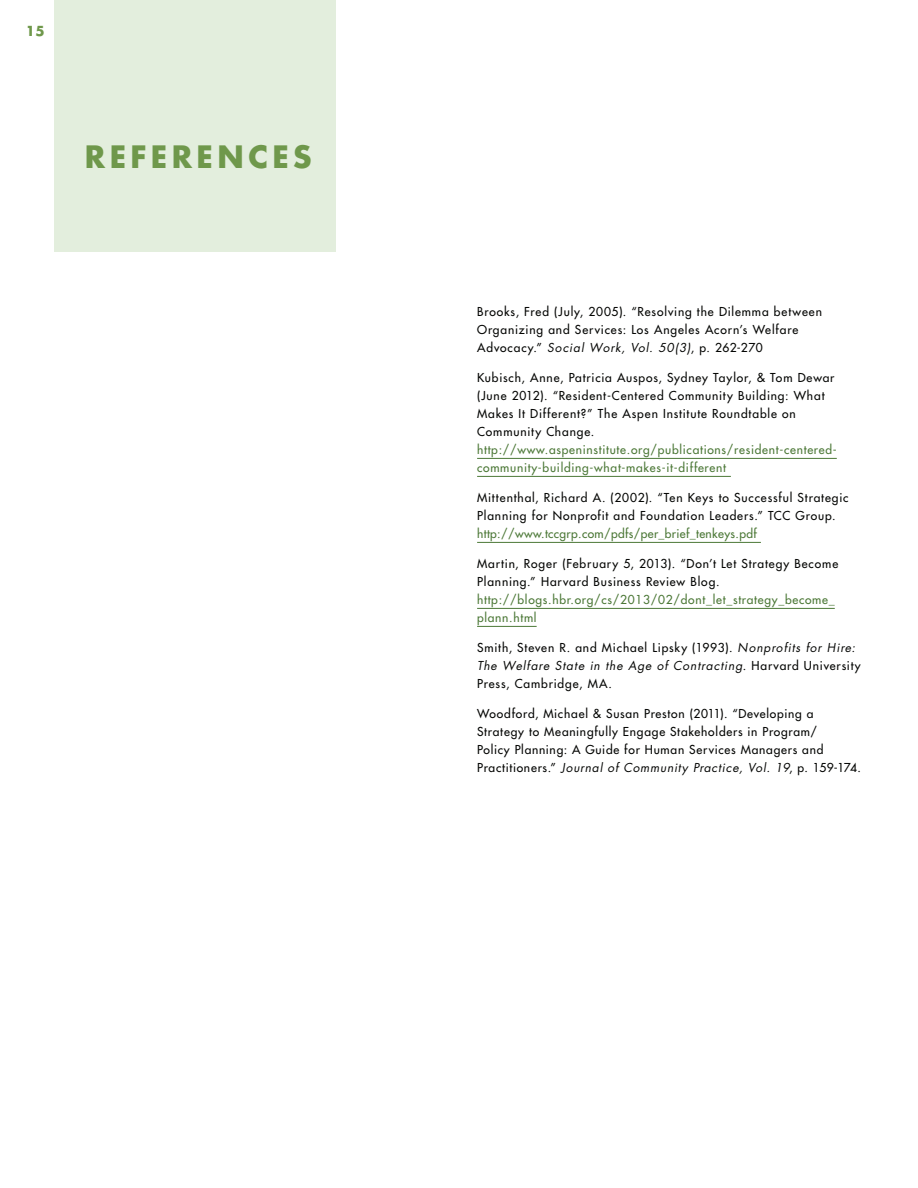
<style>
.page{position:relative;width:918px;height:1188px;background:#fff}
.page>*{position:absolute;margin:0;border:0;box-sizing:border-box;transform-origin:0 0}
.t1{font:700 30px "Futura Std";letter-spacing:.145em;color:#6f984b}
.t2{font:700 13.5px "Futura Std";color:#6f984b}
.t3{font:500 12px/18px "Futura Std";letter-spacing:.07em;color:#040503}
.t4{font:500 12px/18px "Futura Std";letter-spacing:.06em;color:#4c7837}
.t5{font:500 12px "Futura Std";letter-spacing:.03em;color:#4c7837}
.s1{font-weight:400;font-style:italic}
</style>
<div class="page">
<div style="left:54px;top:0;width:282px;height:252px;background:#e3eedd"></div>
<hr style="left:477px;top:458px;width:360px;height:1px;background:#4c7837">
<hr style="left:477px;top:476px;width:254px;height:1px;background:#4c7837">
<hr style="left:477px;top:542px;width:284px;height:1px;background:#4c7837">
<hr style="left:477px;top:608px;width:358px;height:1px;background:#4c7837">
<hr style="left:477px;top:626px;width:60px;height:1px;background:#4c7837">
<p class="t2" style="left:26px;top:22px;width:20px">15</p>
<h1 class="t1" style="left:85px;top:136px;width:228px">REFEREncES</h1>
<p class="t3" style="left:477px;top:303px;width:346px">brooks, Fred (July, 2005). “resolving the Dilemma between organizing and services: Los Angeles Acorn’s Welfare<br>Advocacy.” <span class="s1">Social Work, Vol. 50(3)</span>, p. 262-270</p>
<p class="t3" style="left:477px;top:369px;width:359px">Kubisch, Anne, Patricia Auspos, sydney taylor, &amp; tom Dewar (June 2012). “resident-Centered Community building: What Makes it Different?” the Aspen institute roundtable on Community Change.</p>
<p class="t4" style="left:477px;top:441px;width:361px">http://www.aspeninstitute.org/publications/resident-centered&shy;community-building-what-makes-it-different</p>
<p class="t3" style="left:477px;top:489px;width:373px">Mittenthal, richard A. (2002). “ten Keys to successful strategic<br>Planning for Nonprofit and Foundation Leaders.” tCC group.</p>
<p class="t5" style="left:477px;top:526px;width:281px">http://www.tccgrp.com/pdfs/per_brief_tenkeys.pdf</p>
<p class="t3" style="left:477px;top:555px;width:363px">Martin, roger (February 5, 2013). “Don’t Let strategy become<br>Planning.” harvard business review blog.</p>
<p class="t4" style="left:477px;top:591px;width:359px">http://blogs.hbr.org/cs/2013/02/dont_let_strategy_become_ plann.html</p>
<p class="t3" style="left:477px;top:639px;width:385px">smith, steven r. and Michael Lipsky (1993). <span class="s1">Nonprofits for Hire:<br>The Welfare State in the Age of Contracting</span>. harvard university<br>Press, Cambridge, MA.</p>
<p class="t3" style="left:477px;top:705px;width:385px">Woodford, Michael &amp; susan Preston (2011). “Developing a strategy to Meaningfully engage stakeholders in Program/<br>Policy Planning: A guide for human services Managers and Practitioners.” <span class="s1">Journal of Community Practice, Vol. 19</span>, p. 159-174.</p>
</div>
